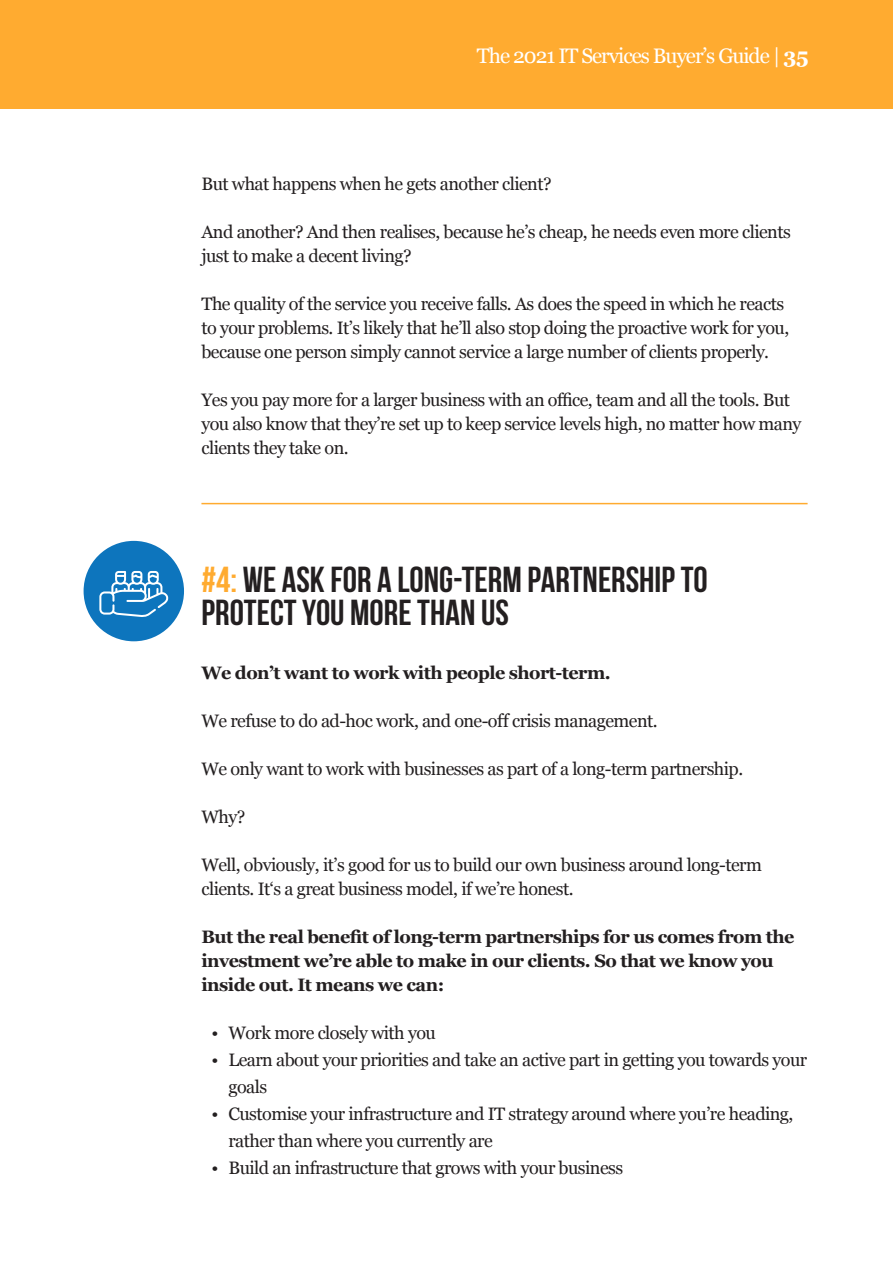
<style>
.page{position:relative;width:893px;height:1263px;background:#fff}
.page>*{position:absolute;margin:0;border:0;box-sizing:border-box;transform-origin:0 0}
.t1{font:700 36px/33px "Bebas Neue";color:#231f20}
.t2{font:21px "Georgia";letter-spacing:-.05em;color:#fff}
.t3{font:18px/24px "Georgia";letter-spacing:-.03em;color:#231f20}
.t4{font:700 18px/24px "Georgia";letter-spacing:-.03em;color:#231f20}
.s1{font-weight:700}
.s2{color:#ffab30}
</style>
<div class="page">
<hr style="left:201px;top:503px;width:607px;height:1px;background:#ffab30">
<div style="left:0;top:0;width:893px;height:108px;background:#ffab30"></div>
<div style="left:84px;top:541px;width:100px;height:100px;background:#0d75bd;border-radius:50%"></div>
<svg style="left:99px;top:571px;width:69px;height:46px"></svg>
<p class="t2" style="left:477px;top:40px;width:333px">The 2021 IT Services Buyer’s Guide | <span class="s1">35</span></p>
<p class="t3" style="left:201px;top:171px;width:352px">But what happens when he gets another client?</p>
<p class="t3" style="left:201px;top:219px;width:591px">And another? And then realises, because he’s cheap, he needs even more clients just to make a decent living?</p>
<p class="t3" style="left:201px;top:291px;width:589px">The quality of the service you receive falls. As does the speed in which he reacts to your problems. It’s likely that he’ll also stop doing the proactive work for you, because one person simply cannot service a large number of clients properly.</p>
<p class="t3" style="left:201px;top:387px;width:601px">Yes you pay more for a larger business with an office, team and all the tools. But you also know that they’re set up to keep service levels high, no matter how many clients they take on.</p>
<h1 class="t1" style="left:201px;top:562px;width:508px"><span class="s2">#4:</span> WE ASK FOR A LONG-TERM PARTNERSHIP TO<br>PROTECT YOU MORE THAN US</h1>
<p class="t4" style="left:201px;top:660px;width:411px">We don’t want to work with people short-term.</p>
<p class="t3" style="left:201px;top:708px;width:458px">We refuse to do ad-hoc work, and one-off crisis management.</p>
<p class="t3" style="left:201px;top:756px;width:543px">We only want to work with businesses as part of a long-term partnership.</p>
<p class="t3" style="left:201px;top:804px;width:45px">Why?</p>
<p class="t3" style="left:201px;top:852px;width:562px">Well, obviously, it’s good for us to build our own business around long-term clients. It‘s a great business model, if we’re honest.</p>
<p class="t4" style="left:201px;top:924px;width:595px">But the real benefit of long-term partnerships for us comes from the investment we’re able to make in our clients. So that we know you inside out. It means we can:</p>
<p class="t3" style="left:211px;top:1020px;width:226px">• Work more closely with you</p>
<p class="t3" style="left:228px;top:1046px;width:580px;line-height:27px;text-indent:-17px">• Learn about your priorities and take an active part in getting you towards your goals</p>
<p class="t3" style="left:228px;top:1100px;width:566px;line-height:27px;text-indent:-17px">• Customise your infrastructure and IT strategy around where you’re heading, rather than where you currently are</p>
<p class="t3" style="left:211px;top:1155px;width:413px">• Build an infrastructure that grows with your business</p>
</div>
